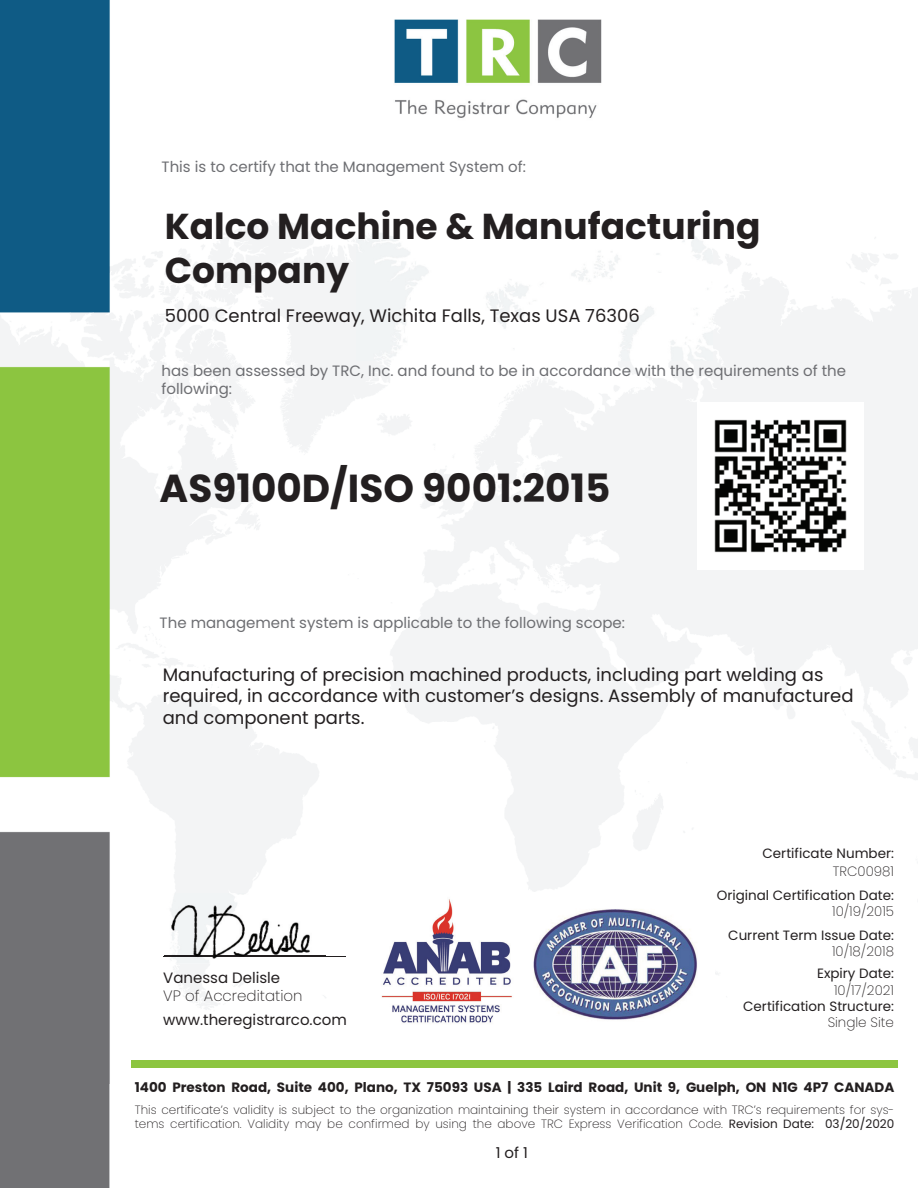
<style>
.page{position:relative;width:918px;height:1188px;background:#fff}
.page>*{position:absolute;margin:0;border:0;box-sizing:border-box;transform-origin:0 0}
.t1{font:700 39px "Poppins";color:#231f20}
.t2{font:700 36px/43.2px "Poppins";color:#231f20}
.t3{font:18px/21.6px "Poppins";color:#231f20}
.t4{font:15px/18px "Poppins";color:#6d6e72}
.t5{font:15px "Poppins";color:#231f20}
.t6{font:200 15px "Poppins";color:#231f20}
.t7{font:13.5px "Poppins";color:#231f20}
.t8{font:700 13.5px "Poppins";color:#231f20}
.t9{font:200 13.5px "Poppins";color:#231f20}
.t10{font:200 12px/14.4px "Poppins";color:#231f20}
.s1{font-weight:400}
</style>
<div class="page">
<img style="left:0;top:0;width:918px;height:1188px">
<img style="left:352px;top:893px;width:356px;height:135px">
<hr style="left:163px;top:956px;width:183px;height:1px;background:#231f20">
<div style="left:131px;top:1060px;width:767px;height:7px;background:#8cc540"></div>
<img style="left:165px;top:893px;width:161px;height:71px">
<img style="left:165px;top:956px;width:161px;height:1px">
<img style="left:698px;top:403px;width:166px;height:166px">
<p class="t4" style="left:162px;top:158px;width:366px">This is to certify that the Management System of:</p>
<h2 class="t2" style="left:165px;top:205px;width:597px">Kalco Machine &amp; Manufacturing<br>Company</h2>
<h3 class="t3" style="left:165px;top:305px;width:477px">5000 Central Freeway, Wichita Falls, Texas USA 76306</h3>
<p class="t4" style="left:162px;top:362px;width:686px">has been assessed by TRC, Inc. and found to be in accordance with the requirements of the following:</p>
<h1 class="t1" style="left:160px;top:465px;width:452px">AS9100D/ISO 9001:2015</h1>
<p class="t4" style="left:160px;top:614px;width:467px">The management system is applicable to the following scope:</p>
<h3 class="t3" style="left:163px;top:664px;width:692px">Manufacturing of precision machined products, including part welding as required, in accordance with customer’s designs. Assembly of manufactured and component parts.</h3>
<p class="t5" style="left:163px;top:969px;width:119px">Vanessa Delisle</p>
<p class="t6" style="left:163px;top:987px;width:141px">VP of Accreditation</p>
<p class="t5" style="left:163px;top:1011px;width:185px">www.theregistrarco.com</p>
<p class="t7" style="left:763px;top:846px;width:133px">Certificate Number:</p>
<p class="t9" style="left:833px;top:864px;width:63px">TRC00981</p>
<p class="t7" style="left:717px;top:888px;width:179px">Original Certification Date:</p>
<p class="t9" style="left:832px;top:904px;width:63px">10/19/2015</p>
<p class="t7" style="left:728px;top:927px;width:167px">Current Term Issue Date:</p>
<p class="t9" style="left:832px;top:944px;width:63px">10/18/2018</p>
<p class="t7" style="left:817px;top:966px;width:78px">Expiry Date:</p>
<p class="t9" style="left:834px;top:982px;width:61px">10/17/2021</p>
<p class="t7" style="left:743px;top:998px;width:152px">Certification Structure:</p>
<p class="t9" style="left:828px;top:1014px;width:68px">Single Site</p>
<p class="t8" style="left:135px;top:1080px;width:761px">1400 Preston Road, Suite 400, Plano, TX 75093 USA | 335 Laird Road, Unit 9, Guelph, ON N1G 4P7 CANADA</p>
<p class="t10" style="left:135px;top:1103px;width:761px">This certificate’s validity is subject to the organization maintaining their system in accordance with TRC’s requirements for sys&shy;tems certification. Validity may be confirmed by using the above TRC Express Verification Code. <span class="s1">Revision Date: 03/20/2020</span></p>
<p class="t5" style="left:496px;top:1144px;width:34px">1 of 1</p>
</div>
